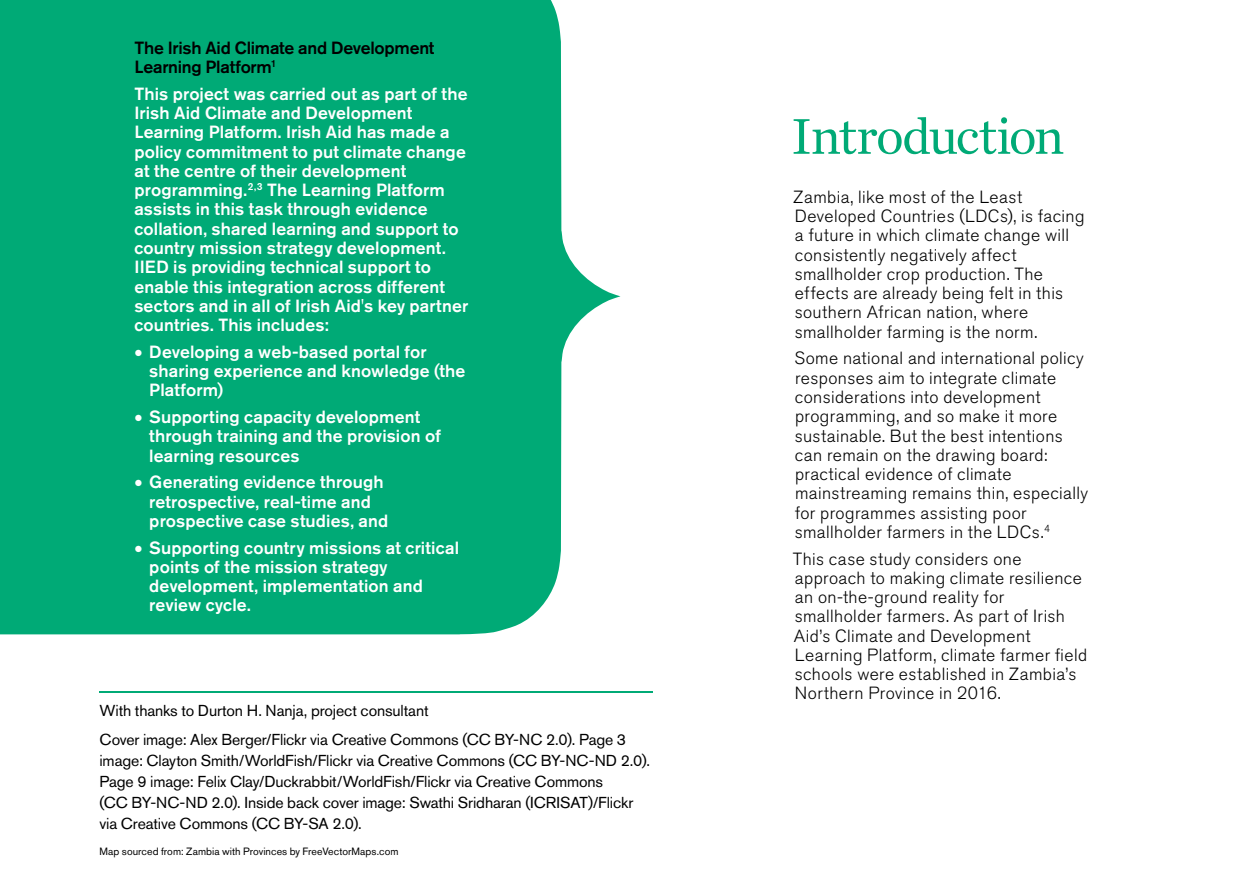
<style>
.page{position:relative;width:1241px;height:874px;background:#fff}
.page>*{position:absolute;margin:0;border:0;box-sizing:border-box;transform-origin:0 0}
.t1{font:52.5px "Chronicle Text G1";letter-spacing:-.035em;color:#00aa76}
.t2{font:300 17.5px/19.2px "Akzidenz Grotesk BE";letter-spacing:.025em;color:#000}
.t3{font:500 17.5px/19.2px "Akzidenz Grotesk BE";letter-spacing:.005em;color:#fff}
.t4{font:500 17.5px/19.2px "Akzidenz Grotesk BE";letter-spacing:-.015em;color:#000}
.t5{font:15.75px/21px "Akzidenz Grotesk BE";letter-spacing:-.01em;color:#000}
.t6{font:10.5px "Akzidenz Grotesk BE";letter-spacing:.005em;color:#000}
</style>
<div class="page">
<svg style="left:0;top:0;width:620px;height:634px;background:#17b182"></svg>
<hr style="left:99px;top:690px;width:554px;height:2px;background:#00aa76">
<p class="t4" style="left:134px;top:38px;width:301px">The Irish Aid Climate and Development<br>Learning Platform<sup>1</sup></p>
<p class="t3" style="left:134px;top:84px;width:335px">This project was carried out as part of the Irish Aid Climate and Development Learning Platform. Irish Aid has made a policy commitment to put climate change at the centre of their development programming.<sup>2,3</sup> The Learning Platform assists in this task through evidence collation, shared learning and support to country mission strategy development.<br>IIED is providing technical support to enable this integration across different sectors and in all of Irish Aid's key partner countries. This includes:</p>
<p class="t3" style="left:149px;top:341px;width:317px;text-indent:-15px">• Developing a web-based portal for sharing experience and knowledge (the<br>Platform)</p>
<p class="t3" style="left:149px;top:407px;width:293px;text-indent:-15px">• Supporting capacity development through training and the provision of learning resources</p>
<p class="t3" style="left:149px;top:472px;width:240px;text-indent:-15px">• Generating evidence through retrospective, real-time and prospective case studies, and</p>
<p class="t3" style="left:149px;top:537px;width:311px;text-indent:-15px">• Supporting country missions at critical points of the mission strategy development, implementation and review cycle.</p>
<p class="t5" style="left:99px;top:700px;width:330px">With thanks to Durton H. Nanja, project consultant</p>
<p class="t5" style="left:99px;top:728px;width:552px">Cover image: Alex Berger/Flickr via Creative Commons (CC BY-NC 2.0). Page 3 image: Clayton Smith/WorldFish/Flickr via Creative Commons (CC BY-NC-ND 2.0).<br>Page 9 image: Felix Clay/Duckrabbit/WorldFish/Flickr via Creative Commons<br>(CC BY-NC-ND 2.0). Inside back cover image: Swathi Sridharan (ICRISAT)/Flickr via Creative Commons (CC BY-SA 2.0).</p>
<p class="t6" style="left:99px;top:844px;width:300px">Map sourced from: Zambia with Provinces by FreeVectorMaps.com</p>
<h1 class="t1" style="left:790px;top:96px;width:275px">Introduction</h1>
<p class="t2" style="left:793px;top:187px;width:293px">Zambia, like most of the Least Developed Countries (LDCs), is facing a future in which climate change will consistently negatively affect smallholder crop production. The effects are already being felt in this southern African nation, where smallholder farming is the norm.</p>
<p class="t2" style="left:794px;top:349px;width:295px">Some national and international policy responses aim to integrate climate considerations into development programming, and so make it more sustainable. But the best intentions can remain on the drawing board: practical evidence of climate mainstreaming remains thin, especially for programmes assisting poor smallholder farmers in the LDCs.<sup>4</sup></p>
<p class="t2" style="left:792px;top:549px;width:296px">This case study considers one approach to making climate resilience an on-the-ground reality for smallholder farmers. As part of Irish Aid’s Climate and Development Learning Platform, climate farmer field schools were established in Zambia’s Northern Province in 2016.</p>
</div>
